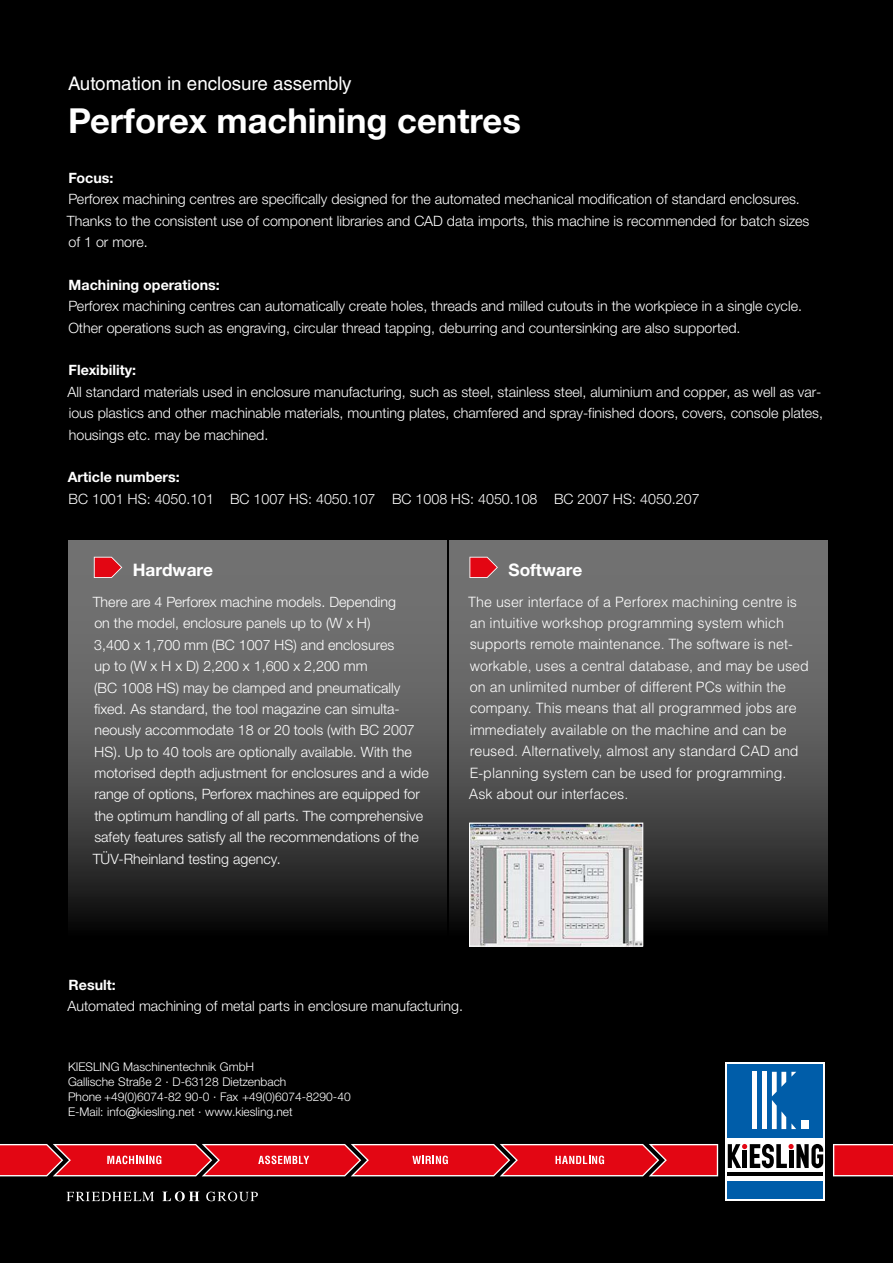
<style>
.page{position:relative;width:893px;height:1263px;background:#000}
.page>*{position:absolute;margin:0;border:0;box-sizing:border-box;transform-origin:0 0}
.t1{font:700 34.5px "Neue Helvetica For Rittal";color:#fff}
.t2{font:18.75px "Helvetica LT Std";color:#fff}
.t3{font:700 17.25px "Neue Helvetica For Rittal";color:#fff}
.t4{font:300 14.25px/21.3px "Neue Helvetica For Rittal";color:#fff}
.t5{font:300 14.25px/21.3px "Helvetica LT Std";color:#fff}
.t6{font:700 14.25px "Neue Helvetica For Rittal";color:#fff}
.t7{font:300 12px/15px "Neue Helvetica For Rittal";color:#fff}
</style>
<div class="page">
<svg style="left:68px;top:540px;width:378px;height:382px;background:#535353"></svg>
<svg style="left:94px;top:557px;width:28px;height:21px"></svg>
<svg style="left:449px;top:540px;width:378px;height:395px;background:#575757"></svg>
<svg style="left:469px;top:557px;width:29px;height:21px"></svg>
<img style="left:471px;top:825px;width:170px;height:119px">
<div style="left:469px;top:823px;width:174px;height:123px;border:1px solid #fff"></div>
<svg style="left:67px;top:1191px;width:191px;height:10px"></svg>
<svg style="left:833px;top:1144px;width:60px;height:32px;background:#e51c28"></svg>
<div style="left:726px;top:1062px;width:99px;height:139px;background:linear-gradient(to right,#fff,#fefefe)"></div>
<div style="left:728px;top:1182px;width:95px;height:17px;background:#005da9"></div>
<div style="left:728px;top:1064px;width:95px;height:73px;background:#005da9"></div>
<hr style="left:728px;top:1172px;width:95px;height:4px;background:#000">
<div style="left:752px;top:1072px;width:5px;height:57px;background:#fff"></div>
<div style="left:762px;top:1072px;width:5px;height:57px;background:#fff"></div>
<svg style="left:728px;top:1144px;width:95px;height:24px"></svg>
<hr style="left:789px;top:1151px;width:4px;height:17px;background:#000">
<div style="left:801px;top:1121px;width:8px;height:8px;background:#fff"></div>
<svg style="left:772px;top:1072px;width:24px;height:57px"></svg>
<svg style="left:0;top:1144px;width:718px;height:32px;background:#dd2630"></svg>
<h2 class="t2" style="left:68px;top:73px;width:285px">Automation in enclosure assembly</h2>
<h1 class="t1" style="left:68px;top:100px;width:454px">Perforex machining centres</h1>
<p class="t6" style="left:69px;top:169px;width:46px">Focus:</p>
<p class="t4" style="left:67px;top:189px;width:744px">Perforex machining centres are specifically designed for the automated mechanical modification of standard enclosures.<br>Thanks to the consistent use of component libraries and CAD data imports, this machine is recommended for batch sizes of 1 or more.</p>
<p class="t6" style="left:69px;top:276px;width:153px">Machining operations:</p>
<p class="t4" style="left:68px;top:295px;width:735px">Perforex machining centres can automatically create holes, threads and milled cutouts in the workpiece in a single cycle.<br>Other operations such as engraving, circular thread tapping, deburring and countersinking are also supported.</p>
<p class="t6" style="left:69px;top:362px;width:69px">Flexibility:</p>
<p class="t4" style="left:68px;top:381px;width:757px">All standard materials used in enclosure manufacturing, such as steel, stainless steel, aluminium and copper, as well as var&shy;ious plastics and other machinable materials, mounting plates, chamfered and spray-finished doors, covers, console plates, housings etc. may be machined.</p>
<p class="t6" style="left:68px;top:468px;width:113px">Article numbers:</p>
<p class="t4" style="left:69px;top:488px;width:632px">BC 1001 HS: 4050.101 BC 1007 HS: 4050.107 BC 1008 HS: 4050.108 BC 2007 HS: 4050.207</p>
<p class="t3" style="left:133px;top:559px;width:82px">Hardware</p>
<p class="t4" style="left:93px;top:591px;width:338px">There are 4 Perforex machine models. Depending<br>on the model, enclosure panels up to (W x H)<br>3,400 x 1,700 mm (BC 1007 HS) and enclosures<br>up to (W x H x D) 2,200 x 1,600 x 2,200 mm<br>(BC 1008 HS) may be clamped and pneumatically fixed. As standard, the tool magazine can simulta&shy;neously accommodate 18 or 20 tools (with BC 2007<br>HS). Up to 40 tools are optionally available. With the motorised depth adjustment for enclosures and a wide range of options, Perforex machines are equipped for the optimum handling of all parts. The comprehensive safety features satisfy all the recommendations of the TÜV-Rheinland testing agency.</p>
<p class="t3" style="left:508px;top:559px;width:75px">Software</p>
<p class="t5" style="left:468px;top:591px;width:342px">The user interface of a Perforex machining centre is an intuitive workshop programming system which supports remote maintenance. The software is net&shy;workable, uses a central database, and may be used on an unlimited number of different PCs within the company. This means that all programmed jobs are immediately available on the machine and can be reused. Alternatively, almost any standard CAD and E-planning system can be used for programming.<br>Ask about our interfaces.</p>
<p class="t6" style="left:69px;top:976px;width:49px">Result:</p>
<p class="t4" style="left:68px;top:995px;width:397px">Automated machining of metal parts in enclosure manufacturing.</p>
<p class="t7" style="left:68px;top:1059px;width:284px">KIESLING Maschinentechnik GmbH<br>Gallische Straße 2 · D-63128 Dietzenbach<br>Phone +49(0)6074-82 90-0 · Fax +49(0)6074-8290-40<br>E-Mail: info@kiesling.net · www.kiesling.net</p>
</div>
